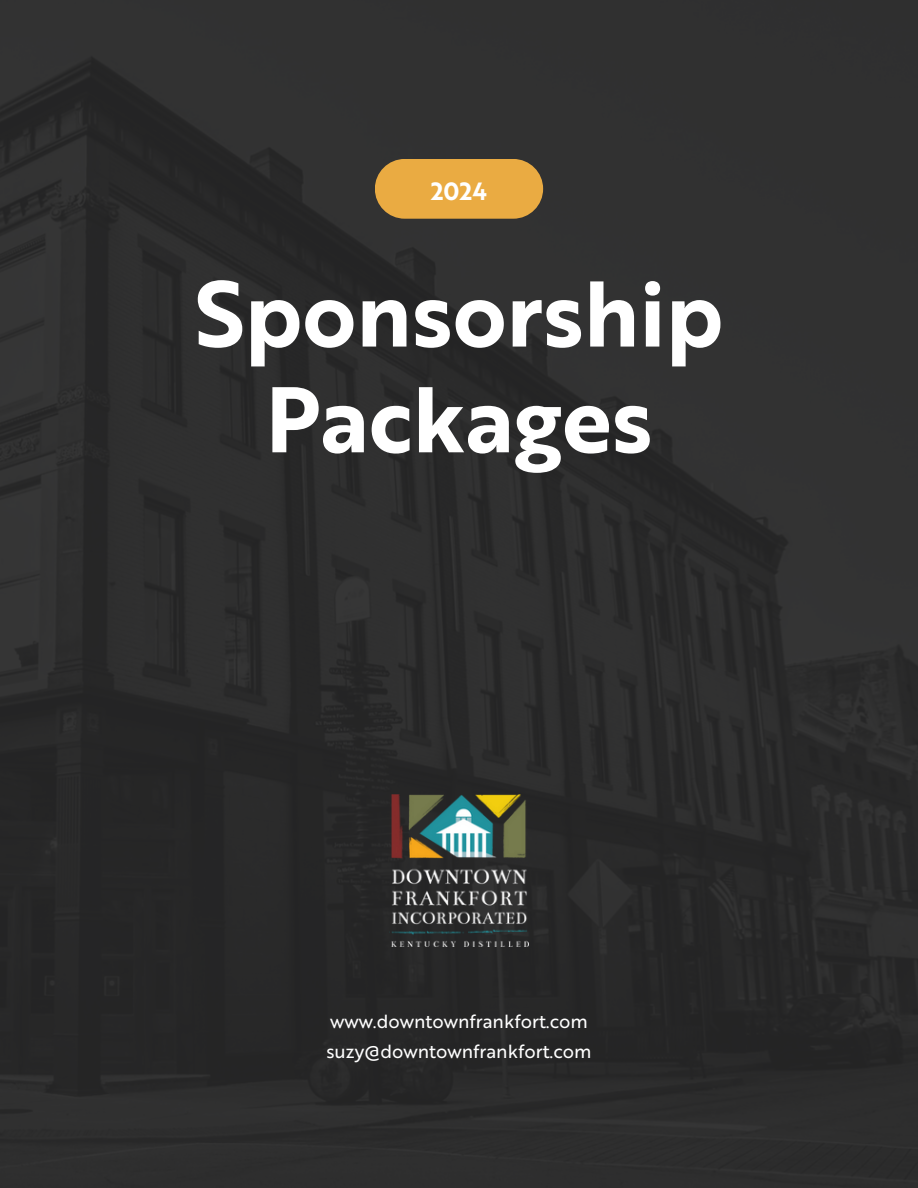
<style>
.page{position:relative;width:918px;height:1188px;background:#fff}
.page>*{position:absolute;margin:0;border:0;box-sizing:border-box;transform-origin:0 0}
.t1{font:90.45px/105.8px "Brother 1816 Bold";color:#fff;text-align:center}
.t2{font:24.3px "Brother 1816 Bold";color:#fff}
.t3{font:18.45px "Brother 1816 Regular";color:#fff}
</style>
<div class="page">
<img style="left:0;top:0;width:918px;height:1188px">
<img style="left:389px;top:795px;width:140px;height:152px">
<div style="left:375px;top:159px;width:168px;height:60px;background:#eaab42;border-radius:30px"></div>
<h1 class="t2" style="left:431px;top:174px;width:58px">2024</h1>
<h2 class="t1" style="left:195px;top:255px;width:530px">Sponsorship<br>Packages</h2>
<p class="t3" style="left:330px;top:1008px;width:259px">www.downtownfrankfort.com</p>
<p class="t3" style="left:326px;top:1038px;width:266px">suzy@downtownfrankfort.com</p>
</div>
